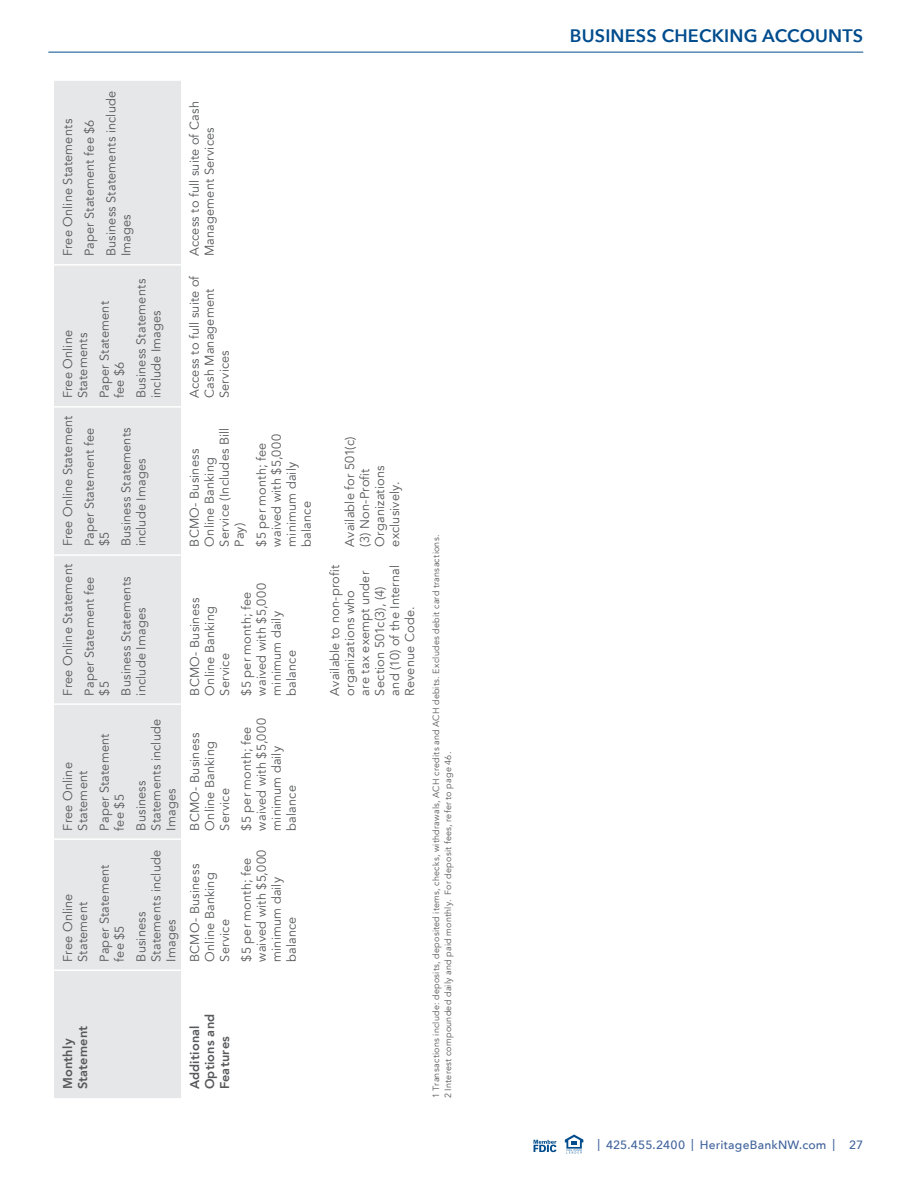
<style>
.page{position:relative;width:918px;height:1188px;background:#fff}
.page>*{position:absolute;margin:0;border:0;box-sizing:border-box;transform-origin:0 0}
.t1{font:600 18px "Avenir Next";letter-spacing:.01em;color:#004c8d}
.t2{font:12.75px/15px "Avenir";letter-spacing:.015em;color:#58595b}
.t3{font:800 12.75px/15px "Avenir";letter-spacing:.02em;color:#58595b}
.t4{font:500 12px "Avenir Next";letter-spacing:.015em;color:#41639c}
.t5{font:9px/12px "Avenir";letter-spacing:.025em;color:#58595b}
</style>
<div class="page">
<svg style="left:534px;top:1140px;width:22px;height:12px"></svg>
<svg style="left:565px;top:1135px;width:18px;height:19px"></svg>
<hr style="left:48px;top:52px;width:815px;height:1px;background:#004c8d">
<div style="left:54px;top:81px;width:127px;height:1017px;background:#e6e7e8"></div>
<hr style="left:54px;top:970px;width:127px;height:1px;background:#fff">
<hr style="left:54px;top:838px;width:127px;height:2px;background:#fff">
<hr style="left:54px;top:703px;width:127px;height:2px;background:#fff">
<hr style="left:54px;top:554px;width:127px;height:2px;background:#fff">
<hr style="left:54px;top:406px;width:127px;height:2px;background:#fff">
<hr style="left:54px;top:264px;width:127px;height:2px;background:#fff">
<p class="t2" style="left:57px;top:256px;width:167px;line-height:21.8px;rotate:-90deg">Free Online Statements<br>Paper Statement fee $6<br>Business Statements include</p>
<p class="t2" style="left:119px;top:256px;width:43px;rotate:-90deg">Images</p>
<p class="t2" style="left:60px;top:398px;width:70px;rotate:-90deg">Free Online<br>Statements</p>
<p class="t2" style="left:97px;top:398px;width:98px;rotate:-90deg">Paper Statement fee $6</p>
<p class="t2" style="left:134px;top:398px;width:121px;rotate:-90deg">Business Statements include Images</p>
<p class="t2" style="left:57px;top:546px;width:133px;line-height:21.8px;rotate:-90deg">Free Online Statement<br>Paper Statement fee</p>
<p class="t2" style="left:94px;top:546px;width:121px;line-height:21.8px;rotate:-90deg">$5<br>Business Statements</p>
<p class="t2" style="left:134px;top:546px;width:89px;rotate:-90deg">include Images</p>
<p class="t2" style="left:57px;top:696px;width:133px;line-height:21.8px;rotate:-90deg">Free Online Statement<br>Paper Statement fee</p>
<p class="t2" style="left:94px;top:696px;width:121px;line-height:21.8px;rotate:-90deg">$5<br>Business Statements</p>
<p class="t2" style="left:134px;top:696px;width:89px;rotate:-90deg">include Images</p>
<p class="t2" style="left:60px;top:831px;width:70px;rotate:-90deg">Free Online<br>Statement</p>
<p class="t2" style="left:60px;top:962px;width:70px;rotate:-90deg">Free Online<br>Statement</p>
<p class="t2" style="left:97px;top:831px;width:98px;rotate:-90deg">Paper Statement fee $5</p>
<p class="t2" style="left:97px;top:962px;width:98px;rotate:-90deg">Paper Statement fee $5</p>
<p class="t2" style="left:134px;top:831px;width:113px;rotate:-90deg">Business<br>Statements include<br>Images</p>
<p class="t2" style="left:134px;top:962px;width:113px;rotate:-90deg">Business<br>Statements include<br>Images</p>
<p class="t2" style="left:187px;top:256px;width:156px;rotate:-90deg">Access to full suite of Cash<br>Management Services</p>
<p class="t2" style="left:187px;top:398px;width:124px;rotate:-90deg">Access to full suite of<br>Cash Management<br>Services</p>
<p class="t2" style="left:187px;top:547px;width:120px;rotate:-90deg">BCMO- Business<br>Online Banking<br>Service (Includes Bill<br>Pay)</p>
<p class="t2" style="left:254px;top:547px;width:114px;rotate:-90deg">$5 per month; fee waived with $5,000 minimum daily balance</p>
<p class="t2" style="left:343px;top:547px;width:111px;rotate:-90deg">Available for 501(c) (3) Non-Profit<br>Organizations exclusively.</p>
<p class="t2" style="left:187px;top:696px;width:99px;rotate:-90deg">BCMO- Business<br>Online Banking<br>Service</p>
<p class="t2" style="left:187px;top:831px;width:99px;rotate:-90deg">BCMO- Business<br>Online Banking<br>Service</p>
<p class="t2" style="left:187px;top:962px;width:99px;rotate:-90deg">BCMO- Business<br>Online Banking<br>Service</p>
<p class="t2" style="left:239px;top:696px;width:114px;rotate:-90deg">$5 per month; fee waived with $5,000 minimum daily balance</p>
<p class="t2" style="left:239px;top:831px;width:114px;rotate:-90deg">$5 per month; fee waived with $5,000 minimum daily balance</p>
<p class="t2" style="left:239px;top:962px;width:114px;rotate:-90deg">$5 per month; fee waived with $5,000 minimum daily balance</p>
<p class="t2" style="left:328px;top:696px;width:132px;rotate:-90deg">Available to non-profit organizations who<br>are tax exempt under<br>Section 501c(3), (4) and (10) of the Internal<br>Revenue Code.</p>
<p class="t3" style="left:60px;top:1089px;width:65px;rotate:-90deg">Monthly<br>Statement</p>
<p class="t3" style="left:187px;top:1089px;width:77px;rotate:-90deg">Additional<br>Options and<br>Features</p>
<p class="t5" style="left:430px;top:1098px;width:565px;rotate:-90deg">1 Transactions include: deposits, deposited items, checks, withdrawals, ACH credits and ACH debits. Excludes debit card transactions.<br>2 Interest compounded daily and paid monthly. For deposit fees, refer to page 46.</p>
<h1 class="t1" style="left:570px;top:20px;width:295px">BUSINESS CHECKING ACCOUNTS</h1>
<p class="t4" style="left:597px;top:1135px;width:267px">| 425.455.2400 | HeritageBankNW.com | 27</p>
</div>
